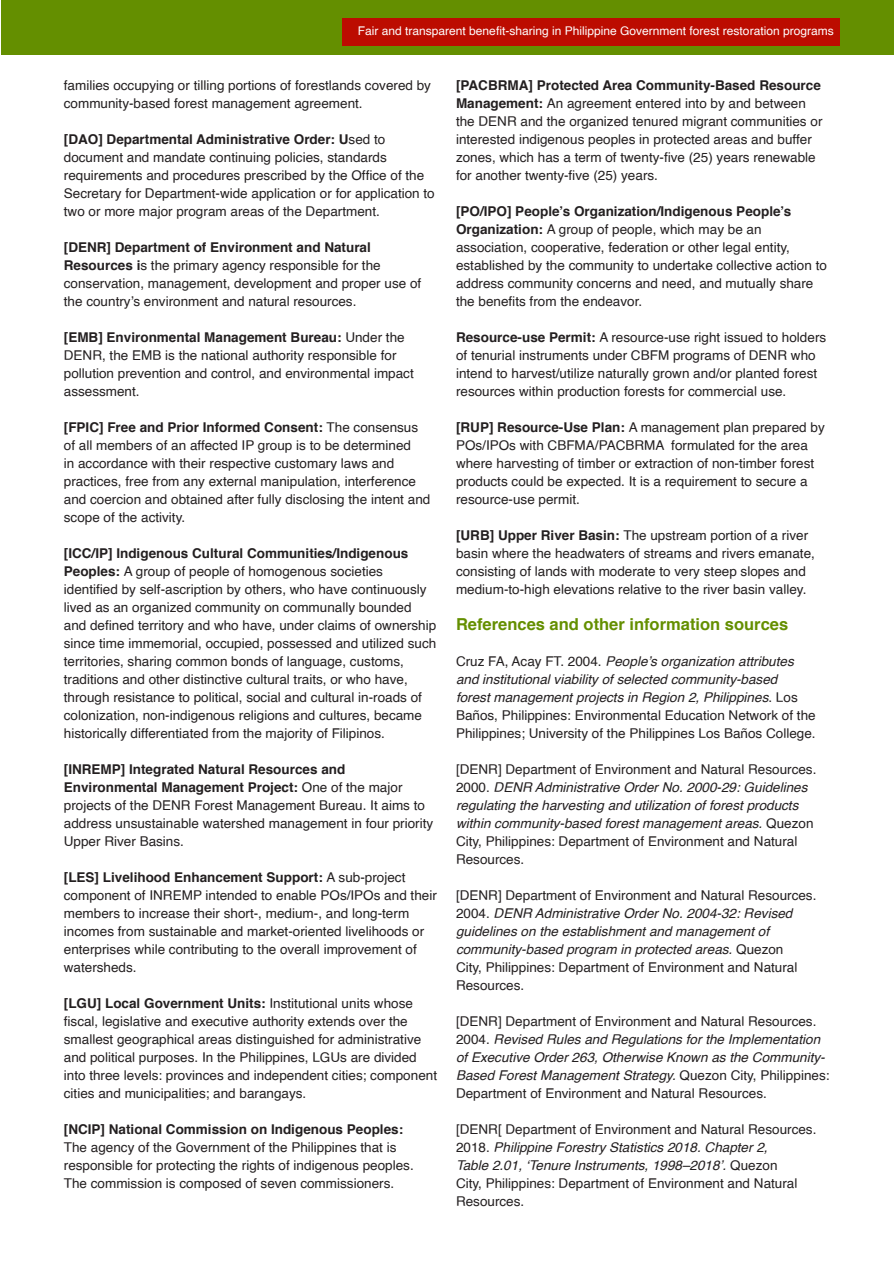
<style>
.page{position:relative;width:894px;height:1264px;background:#fff}
.page>*{position:absolute;margin:0;border:0;box-sizing:border-box;transform-origin:0 0}
.Main_Heading{font:700 16.5px "Helvetica";color:#648f00}
.Body{font:13.5px/18px "Helvetica";color:#231f20}
.Body-2{font:italic 13.5px/18px "Helvetica";color:#231f20}
.t1{font:12px "Helvetica";color:#fff}
.s1{font-weight:700}
.s2{font-style:italic}
.s3{font-style:normal}
</style>
<div class="page">
<div style="left:1px;top:0;width:892px;height:54px;background:#648f00"></div>
<div style="left:342px;top:18px;width:497px;height:27px;background:#bc0c00"></div>
<p class="t1" style="left:357px;top:21px;width:477px">Fair and transparent benefit-sharing in Philippine Government forest restoration programs</p>
<p class="Body" style="left:64px;top:77px;width:368px">families occupying or tilling portions of forestlands covered by community-based forest management agreement.</p>
<p class="Body" style="left:64px;top:131px;width:372px"><span class="s1">[DAO] Departmental Administrative Order: U</span>sed to document and mandate continuing policies, standards requirements and procedures prescribed by the Office of the Secretary for Department-wide application or for application to two or more major program areas of the Department.</p>
<p class="Body" style="left:64px;top:239px;width:359px"><span class="s1">[DENR] Department of Environment and Natural Resources i</span>s the primary agency responsible for the conservation, management, development and proper use of the country’s environment and natural resources.</p>
<p class="Body" style="left:64px;top:329px;width:351px"><span class="s1">[EMB] Environmental Management Bureau:</span> Under the DENR, the EMB is the national authority responsible for pollution prevention and control, and environmental impact assessment.</p>
<p class="Body" style="left:64px;top:419px;width:368px"><span class="s1">[FPIC] Free and Prior Informed Consent:</span> The consensus of all members of an affected IP group is to be determined<br>in accordance with their respective customary laws and practices, free from any external manipulation, interference and coercion and obtained after fully disclosing the intent and scope of the activity.</p>
<p class="Body" style="left:64px;top:545px;width:374px"><span class="s1">[ICC/IP] Indigenous Cultural Communities/Indigenous Peoples:</span> A group of people of homogenous societies identified by self-ascription by others, who have continuously lived as an organized community on communally bounded and defined territory and who have, under claims of ownership since time immemorial, occupied, possessed and utilized such territories, sharing common bonds of language, customs, traditions and other distinctive cultural traits, or who have, through resistance to political, social and cultural in-roads of colonization, non-indigenous religions and cultures, became historically differentiated from the majority of Filipinos.</p>
<p class="Body" style="left:64px;top:761px;width:371px"><span class="s1">[INREMP] Integrated Natural Resources and Environmental Management Project:</span> One of the major projects of the DENR Forest Management Bureau. It aims to address unsustainable watershed management in four priority Upper River Basins.</p>
<p class="Body" style="left:64px;top:869px;width:374px"><span class="s1">[LES] Livelihood Enhancement Support:</span> A sub-project component of INREMP intended to enable POs/IPOs and their members to increase their short-, medium-, and long-term incomes from sustainable and market-oriented livelihoods or enterprises while contributing to the overall improvement of watersheds.</p>
<p class="Body" style="left:64px;top:995px;width:374px"><span class="s1">[LGU] Local Government Units:</span> Institutional units whose fiscal, legislative and executive authority extends over the smallest geographical areas distinguished for administrative and political purposes. In the Philippines, LGUs are divided into three levels: provinces and independent cities; component cities and municipalities; and barangays.</p>
<p class="Body" style="left:64px;top:1121px;width:351px"><span class="s1">[NCIP] National Commission on Indigenous Peoples:<br></span>The agency of the Government of the Philippines that is responsible for protecting the rights of indigenous peoples.<br>The commission is composed of seven commissioners.</p>
<p class="Body" style="left:456px;top:77px;width:368px"><span class="s1">[PACBRMA] Protected Area Community-Based Resource Management:</span> An agreement entered into by and between the DENR and the organized tenured migrant communities or interested indigenous peoples in protected areas and buffer zones, which has a term of twenty-five (25) years renewable for another twenty-five (25) years.</p>
<p class="Body" style="left:456px;top:203px;width:372px"><span class="s1">[PO/IPO] People’s Organization/Indigenous People’s Organization:</span> A group of people, which may be an association, cooperative, federation or other legal entity, established by the community to undertake collective action to address community concerns and need, and mutually share the benefits from the endeavor.</p>
<p class="Body" style="left:456px;top:329px;width:371px"><span class="s1">Resource-use Permit:</span> A resource-use right issued to holders of tenurial instruments under CBFM programs of DENR who intend to harvest/utilize naturally grown and/or planted forest resources within production forests for commercial use.</p>
<p class="Body" style="left:456px;top:419px;width:370px"><span class="s1">[RUP] Resource-Use Plan:</span> A management plan prepared by POs/IPOs with CBFMA/PACBRMA formulated for the area where harvesting of timber or extraction of non-timber forest products could be expected. It is a requirement to secure a resource-use permit.</p>
<p class="Body" style="left:456px;top:527px;width:360px"><span class="s1">[URB] Upper River Basin:</span> The upstream portion of a river basin where the headwaters of streams and rivers emanate, consisting of lands with moderate to very steep slopes and medium-to-high elevations relative to the river basin valley.</p>
<p class="Main_Heading" style="left:456px;top:611px;width:333px">References and other information sources</p>
<p class="Body" style="left:456px;top:653px;width:361px">Cruz FA, Acay FT. 2004. <span class="s2">People’s organization attributes and institutional viability of selected community-based<br>forest management projects in Region 2, Philippines</span>. Los Baños, Philippines: Environmental Education Network of the Philippines; University of the Philippines Los Baños College.</p>
<p class="Body-2" style="left:456px;top:761px;width:362px"><span class="s3">[DENR] Department of Environment and Natural Resources.<br>2000.</span> DENR Administrative Order No. 2000-29: Guidelines regulating the harvesting and utilization of forest products within community-based forest management areas. <span class="s3">Quezon City, Philippines: Department of Environment and Natural Resources.</span></p>
<p class="Body-2" style="left:456px;top:887px;width:362px"><span class="s3">[DENR] Department of Environment and Natural Resources.<br>2004.</span> DENR Administrative Order No. 2004-32: Revised guidelines on the establishment and management of community-based program in protected areas. <span class="s3">Quezon<br>City, Philippines: Department of Environment and Natural Resources.</span></p>
<p class="Body-2" style="left:456px;top:1013px;width:375px"><span class="s3">[DENR] Department of Environment and Natural Resources.<br>2004.</span> Revised Rules and Regulations for the Implementation of Executive Order 263, Otherwise Known as the Community-Based Forest Management Strategy. <span class="s3">Quezon City, Philippines:<br>Department of Environment and Natural Resources.</span></p>
<p class="Body" style="left:456px;top:1121px;width:362px">[DENR[ Department of Environment and Natural Resources.<br>2018. <span class="s2">Philippine Forestry Statistics 2018. Chapter 2,<br>Table 2.01, ‘Tenure Instruments, 1998–2018’.</span> Quezon<br>City, Philippines: Department of Environment and Natural Resources.</p>
</div>
